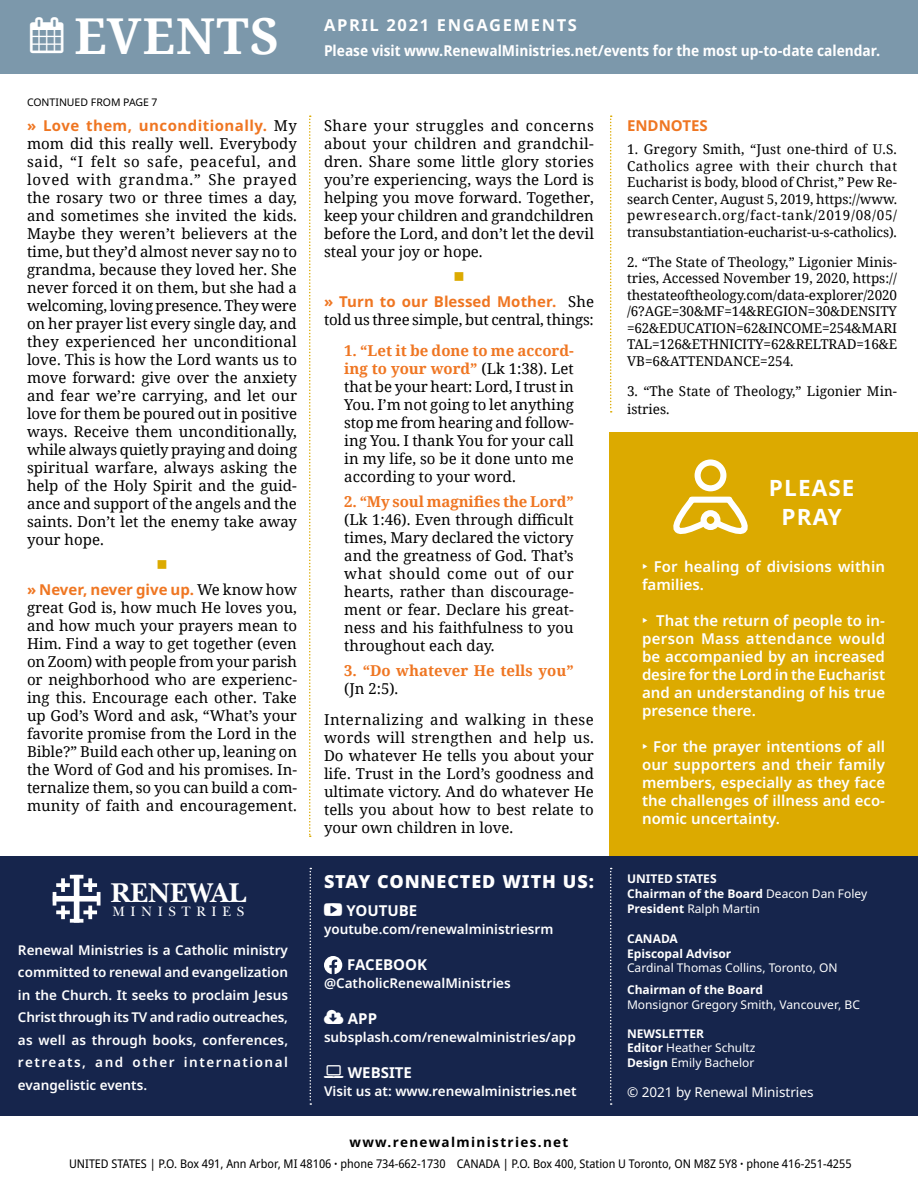
<style>
.page{position:relative;width:918px;height:1188px;background:#fff}
.page>*{position:absolute;margin:0;border:0;box-sizing:border-box;transform-origin:0 0}
.t1{font:700 49.5px "Noto Serif";letter-spacing:.025em;color:#fff}
.t2{font:700 28.35px "New Baskerville";color:#fff}
.t3{font:700 22.5px/29.2px "Noto Sans";letter-spacing:.05em;color:#fff;text-align:center}
.t4{font:900 18px "Noto Sans";letter-spacing:.05em;color:#fff}
.t5{font:700 16.5px "Noto Sans";letter-spacing:.1em;color:#fff}
.t6{font:15px/18px "Noto Serif";color:#000;text-align:justify}
.t7{font:600 15px/18px "Noto Sans";color:#fff;text-align:justify}
.t8{font:700 semi-condensed 15px "Noto Sans";color:#fff}
.t9{font:700 15px "Noto Sans";letter-spacing:.005em;color:#ef7622}
.t10{font:700 15px "Noto Serif";letter-spacing:-.005em;color:#ef7622}
.t11{font:15px/31.5px "Noto Serif";letter-spacing:.035em;color:#000}
.t12{font:700 15px "Noto Sans";letter-spacing:.03em;color:#ef7622}
.t13{font:700 15px "Noto Sans";color:#fff}
.t14{font:15px "Wingdings";color:#dcaa00}
.t15{font:14.25px "New Baskerville";letter-spacing:.4em;color:#fff}
.t16{font:13.5px/16.5px "Noto Serif";letter-spacing:-.005em;color:#000;text-align:justify}
.t17{font:600 13.5px/22.5px "Noto Sans";color:#fff;text-align:justify}
.t18{font:700 13.5px "Noto Sans";letter-spacing:.1em;color:#000}
.t19{font:13.5px "Noto Sans";color:#fff}
.t20{font:semi-condensed 12px "Noto Sans";color:#000}
.t21{font:12px/14.4px "Noto Sans";color:#fff}
.t22{font:700 12px/15px "Noto Sans";color:#fff}
.t23{font:10.5px "Noto Sans";color:#000}
.s1{font-family:"Noto Serif";font-weight:400;color:#000}
.s2{font-weight:700;color:#ef7622}
.s3{font-weight:400}
.s4{font-weight:700}
</style>
<div class="page">
<div style="left:610px;top:432px;width:308px;height:540px;background:#dcaa00"></div>
<div style="left:0;top:856px;width:918px;height:260px;background:#16254c"></div>
<div style="left:0;top:0;width:918px;height:73px;background:#7c98ab"></div>
<div style="left:74px;top:875px;width:5px;height:48px;background:#fff"></div>
<div style="left:53px;top:896px;width:46px;height:6px;background:#fff"></div>
<svg style="left:61px;top:878px;width:4px;height:14px"></svg>
<svg style="left:56px;top:883px;width:14px;height:4px"></svg>
<svg style="left:88px;top:878px;width:4px;height:14px"></svg>
<svg style="left:83px;top:883px;width:14px;height:4px"></svg>
<svg style="left:88px;top:906px;width:4px;height:13px"></svg>
<svg style="left:83px;top:910px;width:14px;height:4px"></svg>
<svg style="left:61px;top:906px;width:4px;height:13px"></svg>
<svg style="left:56px;top:910px;width:14px;height:4px"></svg>
<svg style="left:70px;top:875px;width:13px;height:4px"></svg>
<svg style="left:97px;top:892px;width:4px;height:14px"></svg>
<hr style="left:53px;top:892px;width:3px;height:14px;background:#fff">
<svg style="left:70px;top:919px;width:13px;height:4px"></svg>
<svg style="left:324px;top:956px;width:18px;height:18px"></svg>
<svg style="left:610px;top:868px;width:2px;height:237px"></svg>
<svg style="left:310px;top:868px;width:1px;height:237px"></svg>
<div style="left:695px;top:459px;width:31px;height:32px;border:6px solid #fff;border-radius:50%"></div>
<svg style="left:673px;top:496px;width:75px;height:39px"></svg>
<div style="left:692px;top:497px;width:37px;height:6px;background:#fff"></div>
<div style="left:701px;top:510px;width:19px;height:20px;border:6px solid #fff;border-radius:50%"></div>
<svg style="left:610px;top:115px;width:2px;height:298px"></svg>
<svg style="left:309px;top:115px;width:2px;height:722px"></svg>
<h1 class="t1" style="left:30px;top:2px;width:250px">▲ EVENTS</h1>
<p class="t23" style="left:27px;top:95px;width:132px">CONTINUED FROM PAGE 7</p>
<p class="t12" style="left:27px;top:115px;width:271px">» Love them, unconditionally. <span class="s1">My</span></p>
<p class="t6" style="left:27px;top:134px;width:272px">mom did this really well. Everybody said, “I felt so safe, peaceful, and loved with grandma.” She prayed the rosary two or three times a day, and sometimes she invited the kids.<br>Maybe they weren’t believers at the time, but they’d almost never say no to grandma, because they loved her. She never forced it on them, but she had a welcoming, loving presence. They were on her prayer list every single day, and they experienced her unconditional love. This is how the Lord wants us to move forward: give over the anxiety and fear we’re carrying, and let our love for them be poured out in positive ways. Receive them unconditionally, while always quietly praying and doing spiritual warfare, always asking the help of the Holy Spirit and the guid&shy;ance and support of the angels and the saints. Don’t let the enemy take away your hope.</p>
<p class="t14" style="left:156px;top:556px;width:13px">■</p>
<p class="t9" style="left:27px;top:579px;width:272px">» Never, never give up. <span class="s1">We know how</span></p>
<p class="t6" style="left:27px;top:598px;width:272px">great God is, how much He loves you, and how much your prayers mean to Him. Find a way to get together (even on Zoom) with people from your parish or neighborhood who are experienc&shy;ing this. Encourage each other. Take up God’s Word and ask, “What’s your favorite promise from the Lord in the Bible?” Build each other up, leaning on the Word of God and his promises. In&shy;ternalize them, so you can build a com&shy;munity of faith and encouragement.</p>
<p class="t5" style="left:324px;top:13px;width:255px">APRIL 2021 ENGAGEMENTS</p>
<p class="t8" style="left:324px;top:40px;width:558px">Please visit www.RenewalMinistries.net/events for the most up-to-date calendar.</p>
<p class="t6" style="left:324px;top:116px;width:272px">Share your struggles and concerns about your children and grandchil&shy;dren. Share some little glory stories you’re experiencing, ways the Lord is helping you move forward. Together, keep your children and grandchildren before the Lord, and don’t let the devil steal your joy or hope.</p>
<p class="t14" style="left:453px;top:268px;width:13px">■</p>
<p class="t9" style="left:324px;top:291px;width:272px">» Turn to our Blessed Mother. <span class="s1">She</span></p>
<p class="t6" style="left:324px;top:310px;width:271px">told us three simple, but central, things:</p>
<p class="t6" style="left:344px;top:341px;width:231px"><span class="s2">1. “Let it be done to me accord&shy;ing to your word”</span> (Lk 1:38). Let that be your heart: Lord, I trust in You. I’m not going to let anything stop me from hearing and follow&shy;ing You. I thank You for your call in my life, so be it done unto me according to your word.</p>
<p class="t10" style="left:344px;top:491px;width:231px">2. “My soul magnifies the Lord”</p>
<p class="t6" style="left:344px;top:510px;width:231px">(Lk 1:46). Even through difficult times, Mary declared the victory and the greatness of God. That’s what should come out of our hearts, rather than discourage&shy;ment or fear. Declare his great&shy;ness and his faithfulness to you throughout each day.</p>
<p class="t10" style="left:344px;top:660px;width:231px">3. “Do whatever He tells you”</p>
<p class="t11" style="left:324px;top:672px;width:271px;text-indent:20px">(Jn 2:5).<br>Internalizing and walking in these</p>
<p class="t6" style="left:324px;top:728px;width:272px">words will strengthen and help us.<br>Do whatever He tells you about your life. Trust in the Lord’s goodness and ultimate victory. And do whatever He tells you about how to best relate to your own children in love.</p>
<p class="t9" style="left:627px;top:115px;width:82px">ENDNOTES</p>
<p class="t16" style="left:627px;top:141px;width:272px">1. Gregory Smith, “Just one-third of U.S.<br>Catholics agree with their church that Eucharist is body, blood of Christ,” Pew Re&shy;search Center, August 5, 2019, https://www. pewresearch.org/fact-tank/2019/08/05/ transubstantiation-eucharist-u-s-catholics).</p>
<p class="t16" style="left:627px;top:253px;width:272px">2. “The State of Theology,” Ligonier Minis&shy;tries, Accessed November 19, 2020, https:// thestateoftheology.com/data-explorer/2020 /6?AGE=30&amp;MF=14&amp;REGION=30&amp;DENSITY =62&amp;EDUCATION=62&amp;INCOME=254&amp;MARI TAL=126&amp;ETHNICITY=62&amp;RELTRAD=16&amp;E VB=6&amp;ATTENDANCE=254.</p>
<p class="t16" style="left:627px;top:381px;width:271px;line-height:18px">3. “The State of Theology,” Ligonier Min&shy;istries.</p>
<h3 class="t3" style="left:769px;top:474px;width:87px">PLEASE<br>PRAY</h3>
<p class="t7" style="left:642px;top:558px;width:245px">‣ For healing of divisions within families.</p>
<p class="t7" style="left:642px;top:612px;width:245px">‣ That the return of people to in&shy;person Mass attendance would be accompanied by an increased desire for the Lord in the Eucharist and an understanding of his true presence there.</p>
<p class="t7" style="left:642px;top:738px;width:245px">‣ For the prayer intentions of all our supporters and their family members, especially as they face the challenges of illness and eco&shy;nomic uncertainty.</p>
<p class="t4" style="left:324px;top:868px;width:271px">STAY CONNECTED WITH US:</p>
<h2 class="t2" style="left:111px;top:876px;width:137px">RENEWAL</h2>
<p class="t15" style="left:112px;top:903px;width:133px">MINISTRIES</p>
<p class="t13" style="left:346px;top:900px;width:72px">YOUTUBE</p>
<p class="t17" style="left:324px;top:918px;width:231px">youtube.com/renewalministriesrm</p>
<p class="t13" style="left:347px;top:954px;width:81px">FACEBOOK</p>
<p class="t17" style="left:324px;top:972px;width:188px">@CatholicRenewalMinistries</p>
<p class="t13" style="left:348px;top:1008px;width:31px">APP</p>
<p class="t17" style="left:324px;top:1026px;width:253px">subsplash.com/renewalministries/app</p>
<p class="t13" style="left:348px;top:1062px;width:66px">WEBSITE</p>
<p class="t17" style="left:324px;top:1080px;width:254px">Visit us at: www.renewalministries.net</p>
<p class="t17" style="left:18px;top:939px;width:272px">Renewal Ministries is a Catholic ministry committed to renewal and evangelization in the Church. It seeks to proclaim Jesus Christ through its TV and radio outreaches, as well as through books, conferences, retreats, and other international evangelistic events.</p>
<p class="t22" style="left:627px;top:871px;width:242px">UNITED STATES<br>Chairman of the Board <span class="s3">Deacon Dan Foley<br></span>President <span class="s3">Ralph Martin</span></p>
<p class="t22" style="left:627px;top:931px;width:106px">CANADA<br>Episcopal Advisor</p>
<p class="t21" style="left:627px;top:961px;width:212px">Cardinal Thomas Collins, Toronto, ON</p>
<p class="t22" style="left:627px;top:982px;width:137px">Chairman of the Board</p>
<p class="t21" style="left:627px;top:998px;width:234px">Monsignor Gregory Smith, Vancouver, BC</p>
<p class="t21" style="left:627px;top:1027px;width:130px"><span class="s4">NEWSLETTER<br>Editor</span> Heather Schultz<br><span class="s4">Design</span> Emily Bachelor</p>
<p class="t19" style="left:627px;top:1083px;width:188px">© 2021 by Renewal Ministries</p>
<p class="t18" style="left:349px;top:1133px;width:221px">www.renewalministries.net</p>
<p class="t20" style="left:69px;top:1155px;width:784px">UNITED STATES | P.O. Box 491, Ann Arbor, MI 48106 ꞏ phone 734-662-1730 CANADA | P.O. Box 400, Station U Toronto, ON M8Z 5Y8 ꞏ phone 416-251-4255</p>
</div>
